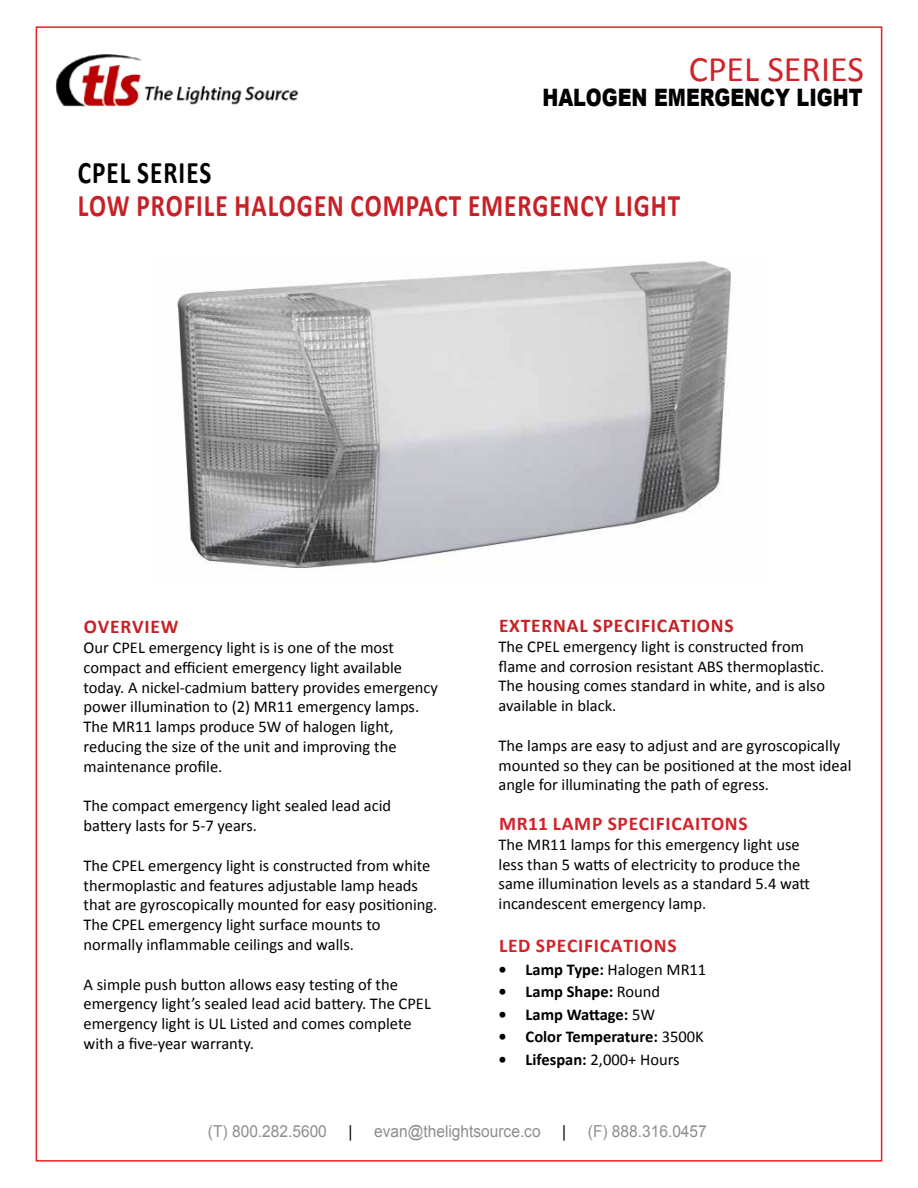
<style>
.page{position:relative;width:918px;height:1188px;background:#fff}
.page>*{position:absolute;margin:0;border:0;box-sizing:border-box;transform-origin:0 0}
.t1{font:36px "Calibri";color:#d2232a}
.t2{font:700 31.5px "Calibri";letter-spacing:.04em;color:#c72127;scale:.8 1}
.t3{font:700 31.5px "Calibri";letter-spacing:.04em;color:#000;scale:.8 1}
.t4{font:900 24px "Arial";color:#000;scale:.8 1}
.t5{font:700 19.5px "Calibri";letter-spacing:.04em;color:#d2232a}
.t6{font:700 19.5px "Calibri";letter-spacing:.04em;color:#c72127}
.t7{font:16.5px/19.8px "Calibri";color:#000}
.t8{font:700 16.5px "Calibri";color:#000}
.t9{font:16.5px "Arial";color:#8c8e91;scale:.94 1}
.t10{font:16.5px "Arial";color:#000;scale:.94 1}
.s1{font-weight:700}
.s2{font-weight:400}
</style>
<div class="page">
<img style="left:55px;top:54px;width:243px;height:53px">
<img style="left:177px;top:261px;width:555px;height:308px">
<h1 class="t1" style="left:689px;top:47px;width:177px">CPEL SERIES</h1>
<h3 class="t4" style="left:542px;top:80px;width:402px">HALOGEN EMERGENCY LIGHT</h3>
<h2 class="t3" style="left:78px;top:153px;width:168px">CPEL SERIES</h2>
<h2 class="t2" style="left:78px;top:186px;width:754px">LOW PROFILE HALOGEN COMPACT EMERGENCY LIGHT</h2>
<p class="t6" style="left:84px;top:615px;width:96px">OVERVIEW</p>
<p class="t7" style="left:84px;top:637px;width:356px">Our CPEL emergency light is is one of the most compact and efficient emergency light available today. A nickel-cadmium battery provides emergency power illumination to (2) MR11 emergency lamps.<br>The MR11 lamps produce 5W of halogen light, reducing the size of the unit and improving the maintenance profile.</p>
<p class="t7" style="left:84px;top:795px;width:309px">The compact emergency light sealed lead acid battery lasts for 5-7 years.</p>
<p class="t7" style="left:84px;top:855px;width:355px">The CPEL emergency light is constructed from white thermoplastic and features adjustable lamp heads that are gyroscopically mounted for easy positioning.<br>The CPEL emergency light surface mounts to normally inflammable ceilings and walls.</p>
<p class="t7" style="left:84px;top:973px;width:349px">A simple push button allows easy testing of the emergency light’s sealed lead acid battery. The CPEL emergency light is UL Listed and comes complete with a five-year warranty.</p>
<p class="t6" style="left:499px;top:613px;width:236px">EXTERNAL SPECIFICATIONS</p>
<p class="t7" style="left:499px;top:636px;width:328px">The CPEL emergency light is constructed from flame and corrosion resistant ABS thermoplastic.<br>The housing comes standard in white, and is also available in black.</p>
<p class="t7" style="left:499px;top:735px;width:354px">The lamps are easy to adjust and are gyroscopically mounted so they can be positioned at the most ideal angle for illuminating the path of egress.</p>
<p class="t5" style="left:499px;top:811px;width:250px">MR11 LAMP SPECIFICAITONS</p>
<p class="t7" style="left:499px;top:834px;width:313px">The MR11 lamps for this emergency light use less than 5 watts of electricity to produce the same illumination levels as a standard 5.4 watt incandescent emergency lamp.</p>
<p class="t5" style="left:499px;top:934px;width:179px">LED SPECIFICATIONS</p>
<p class="t7" style="left:499px;top:959px;width:209px"><span class="s1">• Lamp Type:</span> Halogen MR11</p>
<p class="t8" style="left:499px;top:982px;width:163px">• Lamp Shape: <span class="s2">Round</span></p>
<p class="t8" style="left:499px;top:1004px;width:158px">• Lamp Wattage: <span class="s2">5W</span></p>
<p class="t8" style="left:499px;top:1027px;width:207px">• Color Temperature: <span class="s2">3500K</span></p>
<p class="t7" style="left:499px;top:1049px;width:183px"><span class="s1">• Lifespan:</span> 2,000+ Hours</p>
<p class="t9" style="left:208px;top:1121px;width:128px">(T) 800.282.5600</p>
<p class="t10" style="left:349px;top:1121px;width:6px">|</p>
<p class="t9" style="left:374px;top:1121px;width:179px">evan@thelightsource.co</p>
<p class="t10" style="left:562px;top:1121px;width:6px">|</p>
<p class="t9" style="left:588px;top:1121px;width:128px">(F) 888.316.0457</p>
</div>
